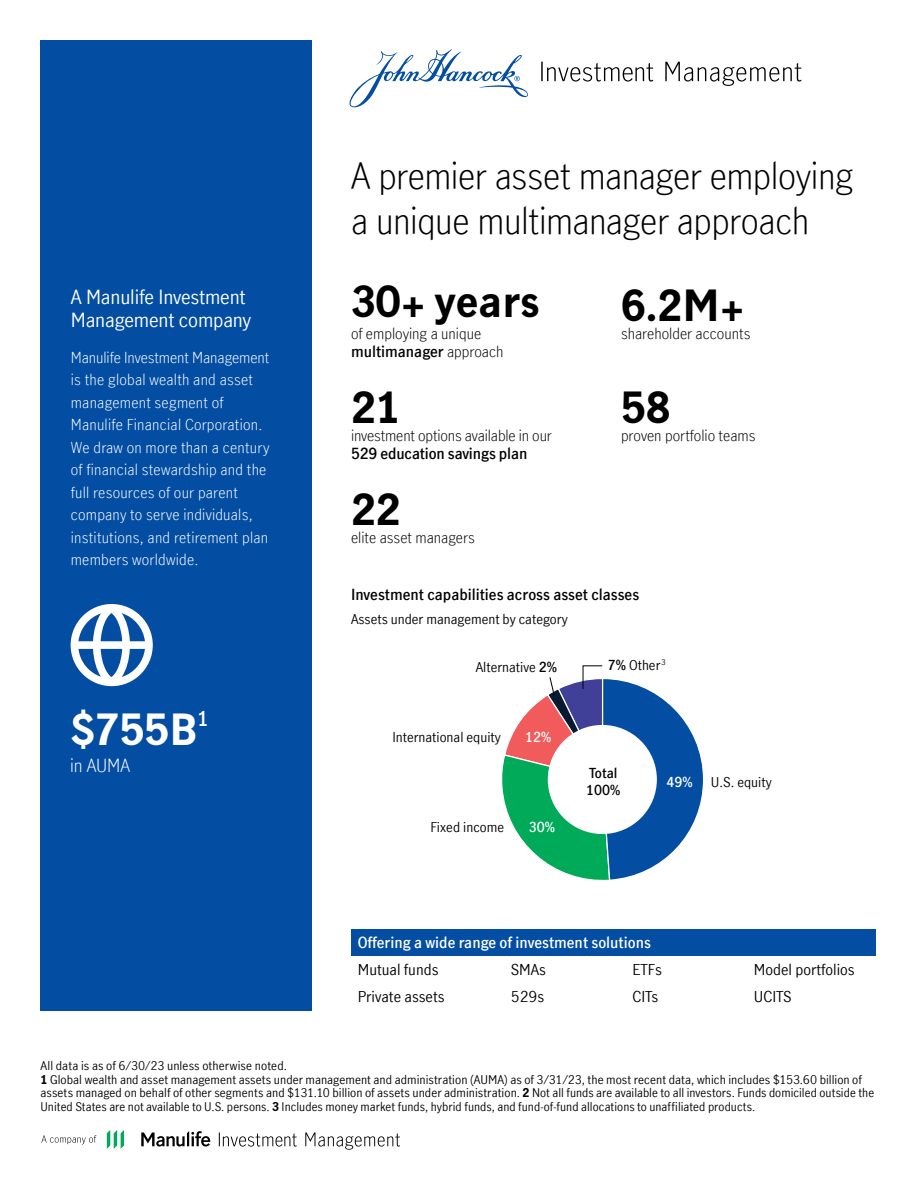
<style>
.page{position:relative;width:918px;height:1188px;background:#fff}
.page>*{position:absolute;margin:0;border:0;box-sizing:border-box;transform-origin:0 0}
.copy_with_arrow_bullet{font:700 42px "Manulife JH Sans Optimized";color:#000}
.copy_with_arrow_bullet-2{font:700 42px "Manulife JH Sans Optimized";color:#fff}
.Flyer_headline_2_lines_22_24{font:300 36px/45px "Manulife JH Sans Optimized";letter-spacing:-.015em;color:#000}
.copy_with_arrow_bullet-3{font:600 20.1px "Manulife JH Sans Optimized";color:#fff}
.subheads_295_13_17{font:19.5px/22.5px "Manulife JH Sans Optimized";letter-spacing:-.01em;color:#fff}
.copy_with_arrow_bullet-4{font:300 18px "Manulife JH Sans Optimized";color:#fff}
.main_body_10_5_15{font:300 15px/22.5px "Manulife JH Sans Optimized";letter-spacing:.015em;color:#fff}
.copy_with_arrow_bullet-5{font:300 15px/18px "Manulife JH Sans Optimized";color:#000}
.Frutiger_LT_Std_67_Bold_Condensed_-_8pt_{font:15px "Manulife JH Sans Optimized";color:#000}
.sub1{font:600 15px "Manulife JH Sans Optimized";color:#000}
.Frutiger_LT_Std_67_Bold_Condensed_-_8pt_-2{font:600 15px "Manulife JH Sans Optimized";color:#fff}
.sub1-2{font:13.5px "Manulife JH Sans Optimized";color:#000}
.body{font:13.5px "Manulife JH Sans Optimized";color:#000}
.t1{font:600 13.5px "Manulife JH Sans Optimized";color:#fff}
.body-2{font:600 13.5px "Manulife JH Sans Optimized";color:#000}
.footnote_7_5_8_condensed{font:12px/13.5px "Manulife JH Sans Optimized";letter-spacing:.005em;color:#000}
.s1{font-weight:600}
.s2{font-weight:700}
</style>
<div class="page">
<div style="left:40px;top:40px;width:272px;height:971px;background:#034ea2"></div>
<svg style="left:541px;top:62px;width:112px;height:20px"></svg>
<svg style="left:665px;top:62px;width:136px;height:24px"></svg>
<svg style="left:350px;top:49px;width:178px;height:58px"></svg>
<svg style="left:502px;top:665px;width:201px;height:215px"></svg>
<svg style="left:141px;top:1131px;width:69px;height:16px"></svg>
<svg style="left:107px;top:1130px;width:17px;height:19px"></svg>
<svg style="left:219px;top:1133px;width:78px;height:14px"></svg>
<svg style="left:305px;top:1133px;width:95px;height:17px"></svg>
<svg style="left:41px;top:1135px;width:55px;height:9px"></svg>
<svg style="left:71px;top:604px;width:82px;height:82px"></svg>
<div style="left:351px;top:929px;width:524px;height:27px;background:#034ea2"></div>
<p class="subheads_295_13_17" style="left:71px;top:285px;width:182px">A Manulife Investment<br>Management company</p>
<p class="main_body_10_5_15" style="left:71px;top:346px;width:200px">Manulife Investment Management is the global wealth and asset management segment of<br>Manulife Financial Corporation.<br>We draw on more than a century of financial stewardship and the full resources of our parent company to serve individuals, institutions, and retirement plan members worldwide.</p>
<p class="copy_with_arrow_bullet-2" style="left:70px;top:701px;width:129px">$755B</p>
<p class="copy_with_arrow_bullet-3" style="left:197px;top:705px;width:13px">1</p>
<p class="copy_with_arrow_bullet-4" style="left:70px;top:753px;width:62px">in AUMA</p>
<p class="Flyer_headline_2_lines_22_24" style="left:351px;top:152px;width:504px">A premier asset manager employing a unique multimanager approach</p>
<p class="copy_with_arrow_bullet" style="left:351px;top:272px;width:190px">30+ years</p>
<p class="copy_with_arrow_bullet-5" style="left:351px;top:324px;width:154px">of employing a unique <span class="s1">multimanager</span> approach</p>
<p class="copy_with_arrow_bullet" style="left:351px;top:379px;width:51px">21</p>
<p class="copy_with_arrow_bullet-5" style="left:351px;top:426px;width:202px">investment options available in our<br><span class="s1">529 education savings plan</span></p>
<p class="copy_with_arrow_bullet" style="left:351px;top:480px;width:51px">22</p>
<p class="copy_with_arrow_bullet-5" style="left:351px;top:528px;width:125px">elite asset managers</p>
<p class="copy_with_arrow_bullet" style="left:621px;top:277px;width:125px">6.2M+</p>
<p class="copy_with_arrow_bullet-5" style="left:621px;top:324px;width:131px">shareholder accounts</p>
<p class="copy_with_arrow_bullet" style="left:621px;top:379px;width:51px">58</p>
<p class="copy_with_arrow_bullet-5" style="left:621px;top:426px;width:136px">proven portfolio teams</p>
<p class="sub1" style="left:351px;top:585px;width:290px">Investment capabilities across asset classes</p>
<p class="sub1-2" style="left:351px;top:610px;width:218px">Assets under management by category</p>
<p class="sub1-2" style="left:476px;top:657px;width:83px">Alternative <span class="s1">2%</span></p>
<p class="sub1-2" style="left:608px;top:655px;width:59px"><span class="s1">7%</span> Other<sup>3</sup></p>
<p class="body" style="left:392px;top:728px;width:110px">International equity</p>
<p class="t1" style="left:525px;top:728px;width:28px">12%</p>
<p class="body" style="left:430px;top:818px;width:75px">Fixed income</p>
<p class="t1" style="left:529px;top:818px;width:28px">30%</p>
<p class="body-2" style="left:589px;top:763px;width:30px">Total</p>
<p class="body-2" style="left:586px;top:781px;width:36px">100%</p>
<p class="t1" style="left:666px;top:773px;width:28px">49%</p>
<p class="body" style="left:711px;top:773px;width:62px">U.S. equity</p>
<p class="Frutiger_LT_Std_67_Bold_Condensed_-_8pt_-2" style="left:358px;top:932px;width:295px">Offering a wide range of investment solutions</p>
<p class="Frutiger_LT_Std_67_Bold_Condensed_-_8pt_" style="left:358px;top:959px;width:82px">Mutual funds</p>
<p class="Frutiger_LT_Std_67_Bold_Condensed_-_8pt_" style="left:511px;top:959px;width:37px">SMAs</p>
<p class="Frutiger_LT_Std_67_Bold_Condensed_-_8pt_" style="left:632px;top:959px;width:31px">ETFs</p>
<p class="Frutiger_LT_Std_67_Bold_Condensed_-_8pt_" style="left:754px;top:959px;width:102px">Model portfolios</p>
<p class="Frutiger_LT_Std_67_Bold_Condensed_-_8pt_" style="left:358px;top:986px;width:88px">Private assets</p>
<p class="Frutiger_LT_Std_67_Bold_Condensed_-_8pt_" style="left:511px;top:986px;width:35px">529s</p>
<p class="Frutiger_LT_Std_67_Bold_Condensed_-_8pt_" style="left:632px;top:986px;width:28px">CITs</p>
<p class="Frutiger_LT_Std_67_Bold_Condensed_-_8pt_" style="left:754px;top:986px;width:39px">UCITS</p>
<p class="footnote_7_5_8_condensed" style="left:40px;top:1059px;width:248px">All data is as of 6/30/23 unless otherwise noted.</p>
<p class="footnote_7_5_8_condensed" style="left:40px;top:1072px;width:835px"><span class="s2">1</span> Global wealth and asset management assets under management and administration (AUMA) as of 3/31/23, the most recent data, which includes $153.60 billion of assets managed on behalf of other segments and $131.10 billion of assets under administration. <span class="s2">2</span> Not all funds are available to all investors. Funds domiciled outside the<br>United States are not available to U.S. persons. <span class="s2">3</span> Includes money market funds, hybrid funds, and fund-of-fund allocations to unaffiliated products.</p>
</div>
